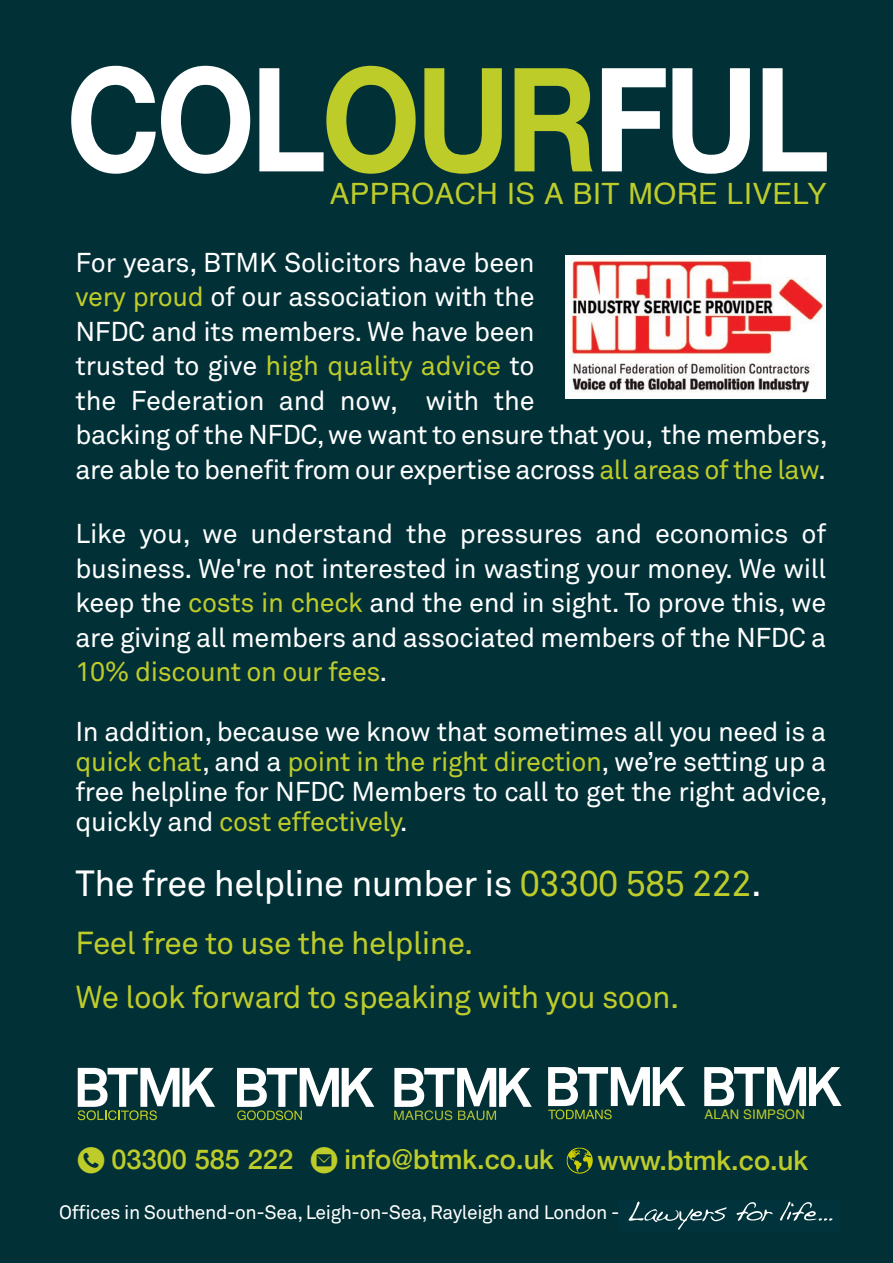
<style>
.page{position:relative;width:893px;height:1263px;background:#013037}
.page>*{position:absolute;margin:0;border:0;box-sizing:border-box;transform-origin:0 0}
.t1{font:700 144.45px "Helvetica Neue";letter-spacing:-.035em;color:#fff;scale:.88 1}
.t2{font:36px "Akkurat Pro";letter-spacing:-.015em;color:#fff}
.t3{font:31.5px/54px "Akkurat Pro";letter-spacing:-.015em;color:#becc2a}
.t4{font:29.4px "Helvetica";letter-spacing:.015em;color:#becc2a}
.t5{font:500 27.3px "Helvetica Neue";color:#becc2a}
.t6{font:27px/34.5px "Akkurat Pro";letter-spacing:-.015em;color:#fff;text-align:justify}
.t7{font:19.35px "Akkurat Pro";letter-spacing:-.02em;color:#fff}
.t8{font:13.2px "Helvetica";letter-spacing:.01em;color:#becc2a}
.s1{color:#becc2a}
.s2{font-family:"typeecon";font-weight:400}
</style>
<div class="page">
<img style="left:566px;top:255px;width:259px;height:144px">
<div style="left:619px;top:1199px;width:220px;height:32px;background:#00333b"></div>
<svg style="left:629px;top:1201px;width:98px;height:29px"></svg>
<svg style="left:736px;top:1202px;width:37px;height:19px"></svg>
<svg style="left:780px;top:1202px;width:52px;height:19px"></svg>
<svg style="left:566px;top:1147px;width:27px;height:27px"></svg>
<svg style="left:394px;top:1068px;width:138px;height:52px"></svg>
<svg style="left:78px;top:1068px;width:137px;height:52px"></svg>
<svg style="left:237px;top:1068px;width:137px;height:52px"></svg>
<svg style="left:548px;top:1067px;width:137px;height:52px"></svg>
<svg style="left:704px;top:1067px;width:138px;height:39px"></svg>
<h1 class="t1" style="left:66px;top:37px;width:868px">COL<span class="s1">OUR</span>FUL</h1>
<p class="t4" style="left:330px;top:177px;width:498px">APPROACH IS A BIT MORE LIVELY</p>
<p class="t6" style="left:76px;top:248px;width:754px;text-align:left">For years, BTMK Solicitors have been<br><span class="s1">very proud</span> of our association with the<br>NFDC and its members. We have been<br>trusted to give <span class="s1">high quality advice</span> to<br>the Federation and now, with the<br>backing of the NFDC, we want to ensure that you, the members, are able to benefit from our expertise across <span class="s1">all areas of the law</span>.</p>
<p class="t6" style="left:76px;top:519px;width:752px">Like you, we understand the pressures and economics of business. We're not interested in wasting your money. We will keep the <span class="s1">costs in check</span> and the end in sight. To prove this, we are giving all members and associated members of the NFDC a <span class="s1">10% discount on our fees</span>.</p>
<p class="t6" style="left:76px;top:720px;width:754px;line-height:30px">In addition, because we know that sometimes all you need is a <span class="s1">quick chat</span>, and a <span class="s1">point in the right direction</span>, we’re setting up a free helpline for NFDC Members to call to get the right advice, quickly and <span class="s1">cost effectively</span>.</p>
<h2 class="t2" style="left:76px;top:869px;width:688px">The free helpline number is <span class="s1">03300 585 222</span>.</h2>
<p class="t3" style="left:76px;top:919px;width:605px">Feel free to use the helpline.<br>We look forward to speaking with you soon.</p>
<p class="t8" style="left:705px;top:1107px;width:102px">ALAN SIMPSON</p>
<p class="t5" style="left:76px;top:1144px;width:479px"><span class="s2">N</span> 03300 585 222 <span class="s2">E</span> info@btmk.co.uk</p>
<p class="t5" style="left:597px;top:1144px;width:212px">www.btmk.co.uk</p>
<p class="t7" style="left:59px;top:1205px;width:562px">Offices in Southend-on-Sea, Leigh-on-Sea, Rayleigh and London -</p>
</div>
